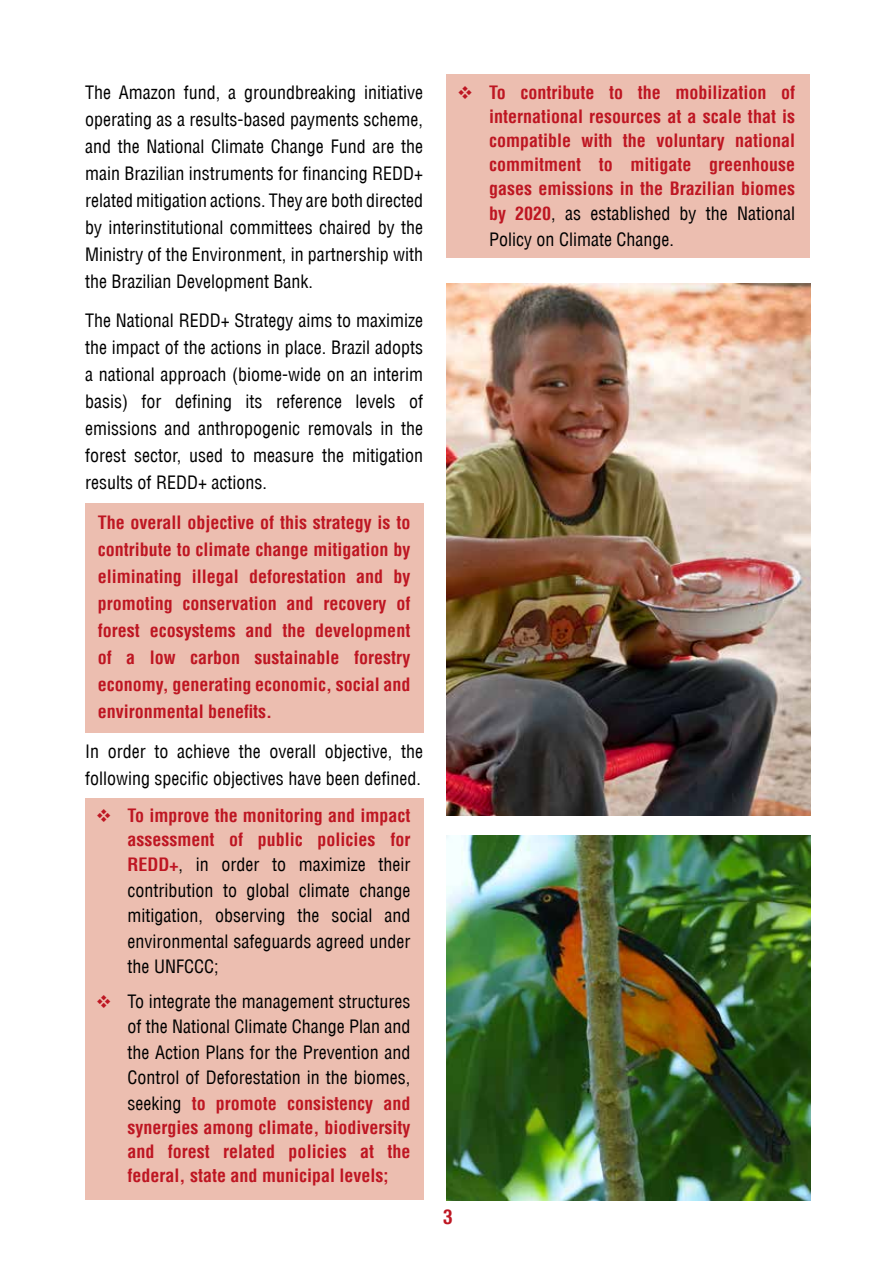
<style>
.page{position:relative;width:893px;height:1263px;background:#fff}
.page>*{position:absolute;margin:0;border:0;box-sizing:border-box;transform-origin:0 0}
.t1{font:700 condensed 19.5px "Helvetica LT";color:#be1622}
.t2{font:condensed 18px/27px "Helvetica LT";color:#000;text-align:justify}
.t3{font:700 condensed 18px/27px "Helvetica LT";color:#be1622;text-align:justify}
.s1{font-weight:700;color:#be1622}
.s2{font-weight:400;color:#000}
</style>
<div class="page">
<div style="left:85px;top:798px;width:338px;height:402px;background:#ecbeb0"></div>
<div style="left:446px;top:74px;width:364px;height:184px;background:#ecbeb0"></div>
<div style="left:85px;top:503px;width:338px;height:229px;background:#ecbeb0"></div>
<img style="left:446px;top:836px;width:364px;height:364px">
<img style="left:446px;top:284px;width:364px;height:531px">
<p class="t2" style="left:85px;top:78px;width:340px">The Amazon fund, a groundbreaking initiative operating as a results-based payments scheme, and the National Climate Change Fund are the main Brazilian instruments for financing REDD+ related mitigation actions. They are both directed by interinstitutional committees chaired by the Ministry of the Environment, in partnership with the Brazilian Development Bank.</p>
<p class="t2" style="left:85px;top:307px;width:340px">The National REDD+ Strategy aims to maximize the impact of the actions in place. Brazil adopts a national approach (biome-wide on an interim basis) for defining its reference levels of emissions and anthropogenic removals in the forest sector, used to measure the mitigation results of REDD+ actions.</p>
<p class="t3" style="left:98px;top:509px;width:314px">The overall objective of this strategy is to contribute to climate change mitigation by eliminating illegal deforestation and by promoting conservation and recovery of forest ecosystems and the development of a low carbon sustainable forestry economy, generating economic, social and environmental benefits.</p>
<p class="t2" style="left:85px;top:738px;width:340px">In order to achieve the overall objective, the following specific objectives have been defined.</p>
<p class="t2" style="left:128px;top:802px;width:284px;line-height:25.2px"><span class="s1">To improve the monitoring and impact assessment of public policies for REDD+</span>, in order to maximize their contribution to global climate change mitigation, observing the social and environmental safeguards agreed under the UNFCCC;</p>
<p class="t2" style="left:128px;top:989px;width:284px;line-height:24.9px">To integrate the management structures of the National Climate Change Plan and the Action Plans for the Prevention and Control of Deforestation in the biomes, seeking <span class="s1">to promote consistency and synergies among climate, biodiversity and forest related policies at the federal, state and municipal levels;</span></p>
<p class="t1" style="left:443px;top:1204px;width:11px">3</p>
<p class="t3" style="left:489px;top:80px;width:308px;line-height:24.5px">To contribute to the mobilization of international resources at a scale that is compatible with the voluntary national commitment to mitigate greenhouse gases emissions in the Brazilian biomes by 2020<span class="s2">, as established by the National Policy on Climate Change.</span></p>
</div>
